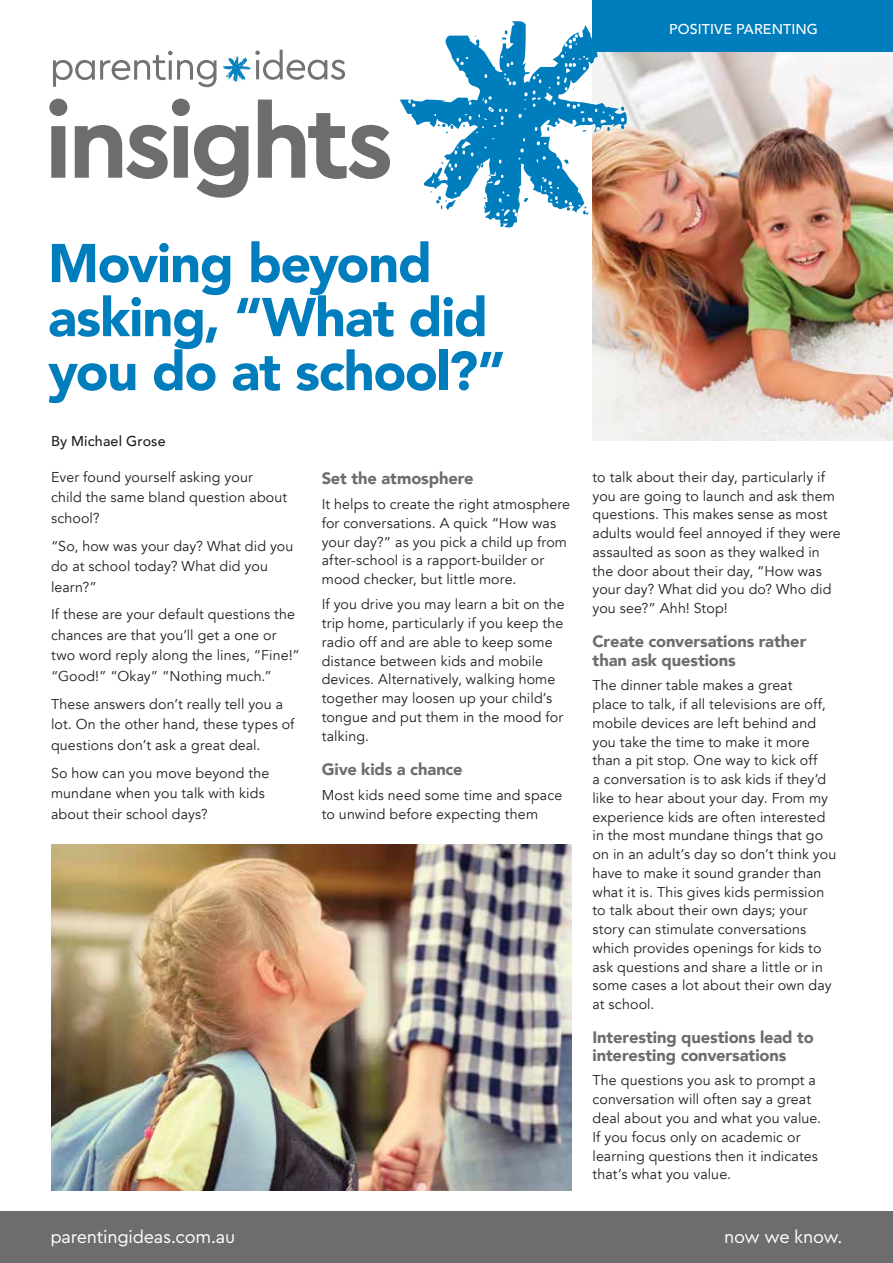
<style>
.page{position:relative;width:893px;height:1263px;background:#fff}
.page>*{position:absolute;margin:0;border:0;box-sizing:border-box;transform-origin:0 0}
.t1{font:900 54px/54px "Avenir";letter-spacing:-.02em;color:#007dbc}
.t2{font:18px "Cera Basic";letter-spacing:-.015em;color:#fff}
.t3{font:900 16.5px/18.8px "Avenir";letter-spacing:-.005em;color:#6c6d6c}
.t4{font:14.25px/18.8px "Avenir";letter-spacing:.01em;color:#231f20}
.t5{font:500 14.25px "Avenir";letter-spacing:.01em;color:#fff}
.t6{font:500 14.25px "Avenir";letter-spacing:.01em;color:#231f20}
</style>
<div class="page">
<div style="left:0;top:1212px;width:893px;height:51px;background:#6c6d6c"></div>
<svg style="left:53px;top:51px;width:163px;height:36px"></svg>
<svg style="left:223px;top:50px;width:122px;height:32px"></svg>
<img style="left:592px;top:51px;width:301px;height:389px">
<svg style="left:49px;top:99px;width:341px;height:99px"></svg>
<svg style="left:400px;top:21px;width:227px;height:206px"></svg>
<div style="left:592px;top:0;width:301px;height:51px;background:#007dbc"></div>
<img style="left:51px;top:844px;width:520px;height:347px">
<p class="t5" style="left:669px;top:17px;width:150px">POSITIVE PARENTING</p>
<h1 class="t1" style="left:48px;top:235px;width:459px">Moving beyond asking, “What did you do at school?”</h1>
<p class="t6" style="left:51px;top:428px;width:116px">By Michael Grose</p>
<p class="t4" style="left:51px;top:467px;width:238px;line-height:20.5px">Ever found yourself asking your<br>child the same bland question about school?</p>
<p class="t4" style="left:51px;top:536px;width:244px;line-height:20.5px">“So, how was your day? What did you do at school today? What did you learn?”</p>
<p class="t4" style="left:51px;top:604px;width:250px;line-height:20.5px">If these are your default questions the chances are that you’ll get a one or two word reply along the lines, “Fine!” “Good!” “Okay” “Nothing much.”</p>
<p class="t4" style="left:51px;top:694px;width:245px;line-height:20.5px">These answers don’t really tell you a lot. On the other hand, these types of questions don’t ask a great deal.</p>
<p class="t4" style="left:51px;top:763px;width:220px;line-height:20.5px">So how can you move beyond the mundane when you talk with kids about their school days?</p>
<p class="t3" style="left:322px;top:468px;width:153px">Set the atmosphere</p>
<p class="t4" style="left:322px;top:495px;width:250px">It helps to create the right atmosphere for conversations. A quick “How was your day?” as you pick a child up from after-school is a rapport-builder or mood checker, but little more.</p>
<p class="t4" style="left:322px;top:595px;width:244px">If you drive you may learn a bit on the trip home, particularly if you keep the radio off and are able to keep some distance between kids and mobile devices. Alternatively, walking home together may loosen up your child’s tongue and put them in the mood for talking.</p>
<p class="t3" style="left:322px;top:759px;width:142px">Give kids a chance</p>
<p class="t4" style="left:322px;top:786px;width:242px">Most kids need some time and space to unwind before expecting them</p>
<p class="t4" style="left:592px;top:468px;width:250px">to talk about their day, particularly if you are going to launch and ask them questions. This makes sense as most adults would feel annoyed if they were assaulted as soon as they walked in the door about their day, “How was your day? What did you do? Who did you see?” Ahh! Stop!</p>
<p class="t3" style="left:592px;top:631px;width:215px">Create conversations rather than ask questions</p>
<p class="t4" style="left:592px;top:676px;width:245px">The dinner table makes a great<br>place to talk, if all televisions are off, mobile devices are left behind and you take the time to make it more than a pit stop. One way to kick off<br>a conversation is to ask kids if they’d like to hear about your day. From my experience kids are often interested in the most mundane things that go on in an adult’s day so don’t think you have to make it sound grander than what it is. This gives kids permission to talk about their own days; your story can stimulate conversations which provides openings for kids to ask questions and share a little or in some cases a lot about their own day at school.</p>
<p class="t3" style="left:592px;top:1027px;width:223px;line-height:18px">Interesting questions lead to interesting conversations</p>
<p class="t4" style="left:592px;top:1071px;width:230px">The questions you ask to prompt a conversation will often say a great deal about you and what you value.<br>If you focus only on academic or learning questions then it indicates that’s what you value.</p>
<p class="t2" style="left:50px;top:1226px;width:186px">parentingideas.com.au</p>
<p class="t2" style="left:724px;top:1226px;width:120px">now we know.</p>
</div>
